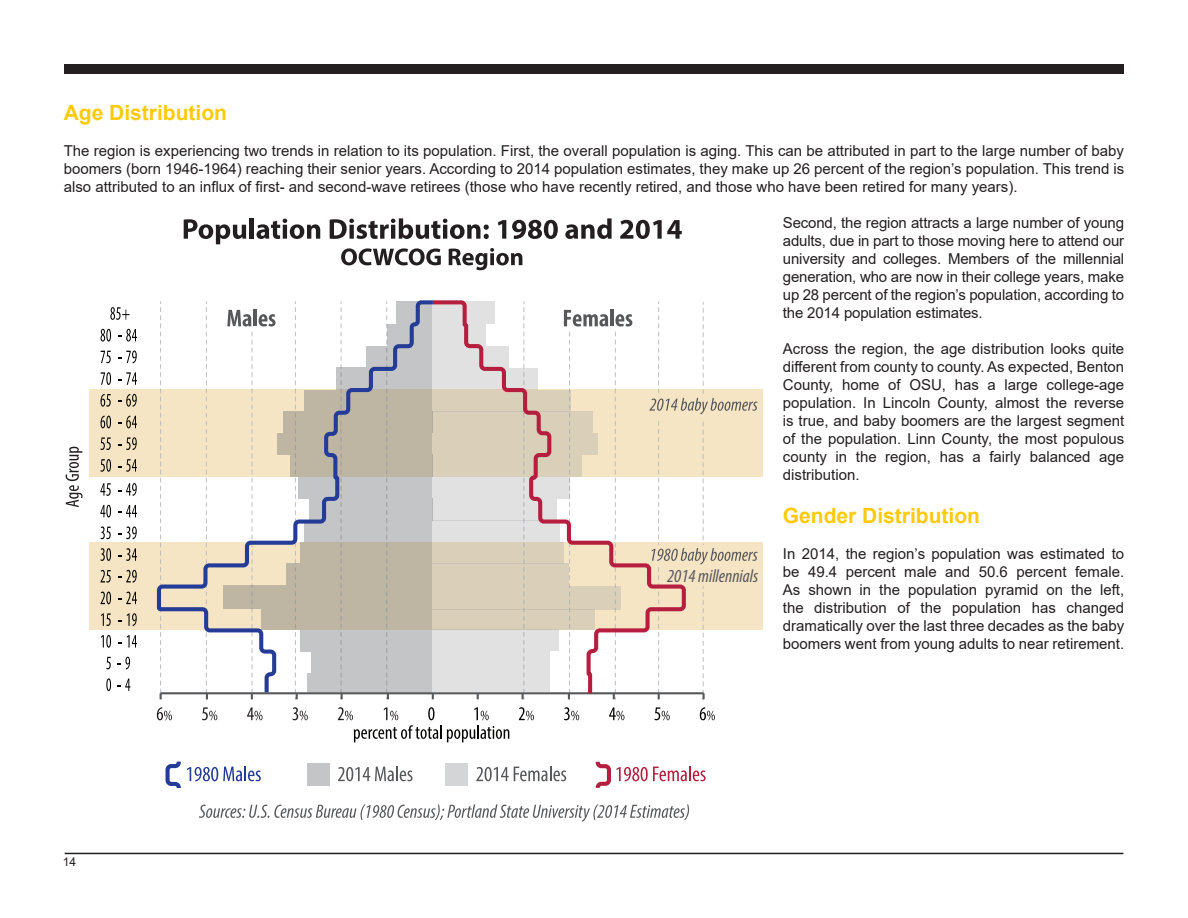
<style>
.page{position:relative;width:1188px;height:918px;background:#fff}
.page>*{position:absolute;margin:0;border:0;box-sizing:border-box;transform-origin:0 0}
.t1{font:700 21px "Arial";color:#feca0a}
.t2{font:italic condensed 18.3px "Myriad Pro";color:#57585a}
.t3{font:15px/18px "Arial";color:#231f20;text-align:justify}
.t4{font:12px "Arial";color:#231f20}
</style>
<div class="page">
<div style="left:90px;top:390px;width:673px;height:87px;background:#f5e5c5"></div>
<div style="left:90px;top:542px;width:673px;height:88px;background:#f5e5c5"></div>
<svg style="left:157px;top:707px;width:15px;height:13px"></svg>
<svg style="left:202px;top:707px;width:15px;height:13px"></svg>
<svg style="left:247px;top:707px;width:16px;height:13px"></svg>
<svg style="left:293px;top:707px;width:15px;height:13px"></svg>
<svg style="left:519px;top:707px;width:15px;height:13px"></svg>
<svg style="left:564px;top:707px;width:15px;height:13px"></svg>
<svg style="left:609px;top:707px;width:15px;height:13px"></svg>
<svg style="left:654px;top:707px;width:16px;height:13px"></svg>
<svg style="left:700px;top:707px;width:15px;height:13px"></svg>
<div style="left:308px;top:763px;width:22px;height:23px;background:#c4c5c6"></div>
<svg style="left:338px;top:766px;width:75px;height:15px"></svg>
<svg style="left:165px;top:761px;width:96px;height:27px"></svg>
<div style="left:445px;top:763px;width:23px;height:23px;background:#d4d5d6"></div>
<svg style="left:476px;top:766px;width:90px;height:15px"></svg>
<svg style="left:595px;top:761px;width:111px;height:27px"></svg>
<svg style="left:106px;top:678px;width:5px;height:13px"></svg>
<svg style="left:118px;top:679px;width:12px;height:12px"></svg>
<svg style="left:106px;top:657px;width:5px;height:12px"></svg>
<svg style="left:118px;top:657px;width:12px;height:12px"></svg>
<svg style="left:101px;top:635px;width:10px;height:13px"></svg>
<svg style="left:118px;top:635px;width:19px;height:13px"></svg>
<svg style="left:101px;top:613px;width:10px;height:13px"></svg>
<svg style="left:118px;top:613px;width:19px;height:13px"></svg>
<svg style="left:101px;top:592px;width:10px;height:12px"></svg>
<svg style="left:118px;top:592px;width:19px;height:12px"></svg>
<svg style="left:101px;top:570px;width:10px;height:13px"></svg>
<svg style="left:118px;top:570px;width:19px;height:13px"></svg>
<svg style="left:100px;top:548px;width:11px;height:13px"></svg>
<svg style="left:118px;top:548px;width:19px;height:13px"></svg>
<svg style="left:100px;top:526px;width:11px;height:13px"></svg>
<svg style="left:118px;top:526px;width:19px;height:13px"></svg>
<svg style="left:100px;top:505px;width:11px;height:13px"></svg>
<svg style="left:118px;top:505px;width:19px;height:12px"></svg>
<svg style="left:100px;top:483px;width:11px;height:13px"></svg>
<svg style="left:118px;top:483px;width:19px;height:13px"></svg>
<svg style="left:100px;top:459px;width:11px;height:13px"></svg>
<svg style="left:118px;top:459px;width:19px;height:13px"></svg>
<svg style="left:100px;top:437px;width:11px;height:13px"></svg>
<svg style="left:118px;top:437px;width:19px;height:13px"></svg>
<svg style="left:101px;top:416px;width:10px;height:12px"></svg>
<svg style="left:118px;top:416px;width:19px;height:12px"></svg>
<svg style="left:101px;top:394px;width:10px;height:13px"></svg>
<svg style="left:118px;top:394px;width:19px;height:13px"></svg>
<svg style="left:101px;top:372px;width:10px;height:13px"></svg>
<svg style="left:118px;top:372px;width:19px;height:13px"></svg>
<svg style="left:101px;top:351px;width:10px;height:12px"></svg>
<svg style="left:118px;top:351px;width:19px;height:12px"></svg>
<svg style="left:100px;top:329px;width:11px;height:13px"></svg>
<svg style="left:118px;top:329px;width:19px;height:13px"></svg>
<svg style="left:110px;top:307px;width:20px;height:13px"></svg>
<svg style="left:657px;top:302px;width:101px;height:398px"></svg>
<svg style="left:338px;top:707px;width:171px;height:35px"></svg>
<svg style="left:66px;top:447px;width:17px;height:60px"></svg>
<svg style="left:199px;top:804px;width:490px;height:18px"></svg>
<svg style="left:341px;top:248px;width:100px;height:17px"></svg>
<svg style="left:449px;top:248px;width:73px;height:22px"></svg>
<svg style="left:184px;top:219px;width:62px;height:25px"></svg>
<hr style="left:250px;top:218px;width:4px;height:21px;background:#231f20">
<svg style="left:257px;top:219px;width:63px;height:20px"></svg>
<svg style="left:330px;top:218px;width:159px;height:21px"></svg>
<svg style="left:498px;top:220px;width:8px;height:19px"></svg>
<svg style="left:512px;top:220px;width:46px;height:19px"></svg>
<svg style="left:565px;top:218px;width:47px;height:21px"></svg>
<svg style="left:620px;top:220px;width:62px;height:19px"></svg>
<svg style="left:431px;top:300px;width:257px;height:397px"></svg>
<svg style="left:155px;top:300px;width:282px;height:396px"></svg>
<div style="left:64px;top:64px;width:1059px;height:10px;background:#231f20"></div>
<hr style="left:65px;top:853px;width:1058px;height:1px;background:#231f20">
<h1 class="t1" style="left:64px;top:98px;width:165px">Age Distribution</h1>
<p class="t3" style="left:64px;top:142px;width:1062px">The region is experiencing two trends in relation to its population. First, the overall population is aging. This can be attributed in part to the large number of baby boomers (born 1946-1964) reaching their senior years. According to 2014 population estimates, they make up 26 percent of the region’s population. This trend is also attributed to an influx of first- and second-wave retirees (those who have recently retired, and those who have been retired for many years).</p>
<p class="t3" style="left:783px;top:214px;width:343px">Second, the region attracts a large number of young adults, due in part to those moving here to attend our university and colleges. Members of the millennial generation, who are now in their college years, make up 28 percent of the region’s population, according to the 2014 population estimates.</p>
<p class="t3" style="left:783px;top:340px;width:343px">Across the region, the age distribution looks quite different from county to county. As expected, Benton County, home of OSU, has a large college-age population. In Lincoln County, almost the reverse is true, and baby boomers are the largest segment of the population. Linn County, the most populous county in the region, has a fairly balanced age distribution.</p>
<h1 class="t1" style="left:783px;top:501px;width:199px">Gender Distribution</h1>
<p class="t3" style="left:783px;top:545px;width:343px">In 2014, the region’s population was estimated to be 49.4 percent male and 50.6 percent female.<br>As shown in the population pyramid on the left, the distribution of the population has changed dramatically over the last three decades as the baby boomers went from young adults to near retirement.</p>
<p class="t2" style="left:667px;top:565px;width:93px">2014 millennials</p>
<p class="t4" style="left:63px;top:853px;width:15px">14</p>
</div>
